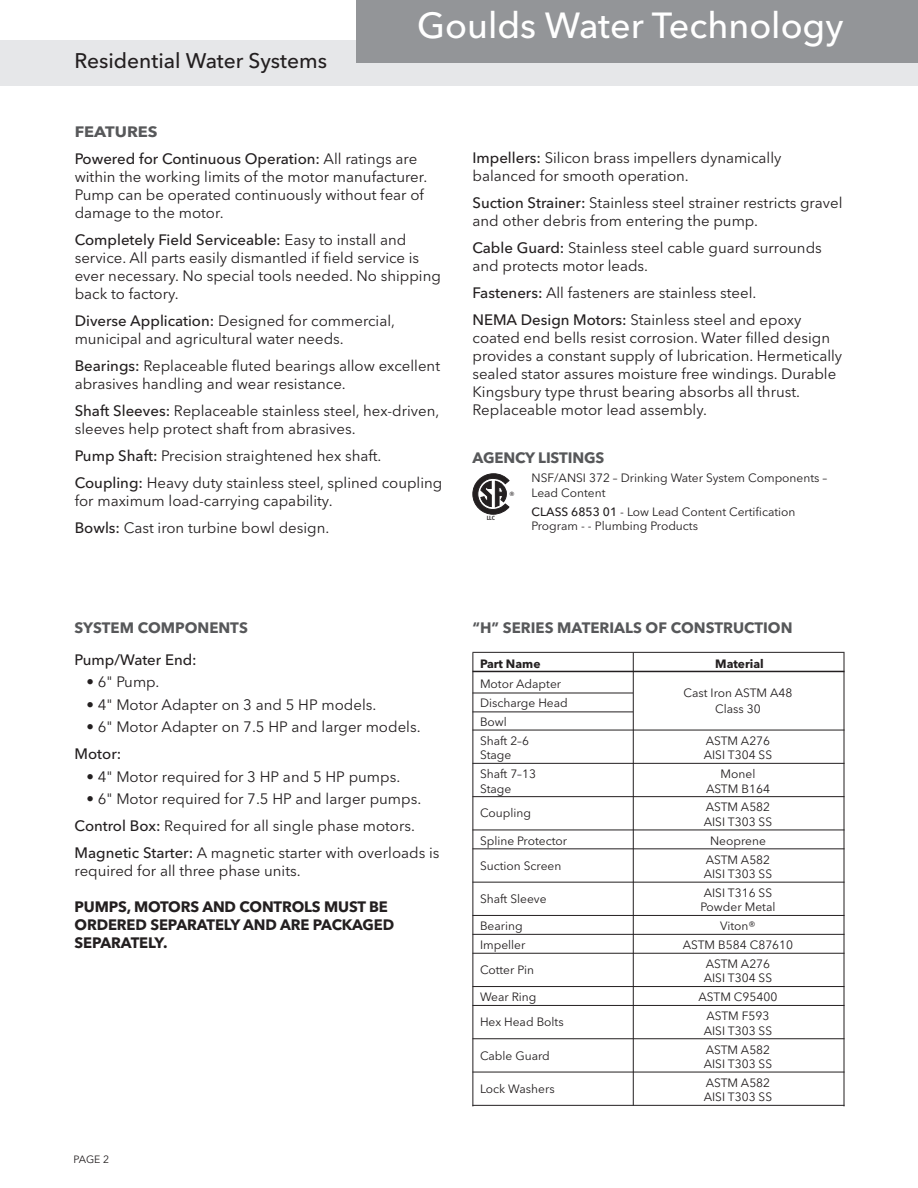
<style>
.page{position:relative;width:918px;height:1188px;background:#fff}
.page>*{position:absolute;margin:0;border:0;box-sizing:border-box;transform-origin:0 0}
.t1{font:500 36px "Avenir Next LT Pro";color:#fff}
.t2{font:500 21px "Avenir Next LT Pro";color:#231f20}
.t3{font:15px/18px "Avenir Next LT Pro";color:#231f20}
.t4{font:500 15px/27px "Avenir Next LT Pro";color:#231f20}
.t5{font:700 15px/18px "Avenir Next LT Pro";letter-spacing:-.01em;color:#231f20}
.t6{font:700 15px "Avenir Next LT Pro";color:#57585a}
.t7{font:12px/14.4px "Avenir Next LT Pro";color:#231f20}
.t8{font:700 12px "Avenir Next LT Pro";color:#231f20}
.t9{font:10.5px "Avenir Next LT Pro";color:#231f20}
.t10{font:6px "Humanist 777 BT Bold Condensed B";color:#231f20}
.s1{font-weight:700;color:#57585a}
.s2{font-weight:400}
.s3{font-weight:500}
</style>
<div class="page">
<div style="left:0;top:40px;width:918px;height:46px;background:#e6e7e9"></div>
<div style="left:356px;top:0;width:562px;height:63px;background:#939598"></div>
<hr style="left:844px;top:653px;width:1px;height:453px;background:#231f20">
<hr style="left:633px;top:653px;width:1px;height:453px;background:#231f20">
<hr style="left:472px;top:653px;width:1px;height:453px;background:#231f20">
<hr style="left:472px;top:652px;width:372px;height:1px;background:#231f20">
<hr style="left:472px;top:671px;width:372px;height:1px;background:#231f20">
<hr style="left:472px;top:693px;width:161px;height:1px;background:#231f20">
<hr style="left:472px;top:712px;width:161px;height:1px;background:#231f20">
<hr style="left:472px;top:730px;width:372px;height:1px;background:#231f20">
<hr style="left:472px;top:763px;width:372px;height:1px;background:#231f20">
<hr style="left:472px;top:796px;width:372px;height:1px;background:#231f20">
<hr style="left:472px;top:830px;width:372px;height:1px;background:#231f20">
<hr style="left:472px;top:848px;width:372px;height:1px;background:#231f20">
<hr style="left:472px;top:882px;width:372px;height:1px;background:#231f20">
<hr style="left:472px;top:915px;width:372px;height:1px;background:#231f20">
<hr style="left:472px;top:934px;width:372px;height:1px;background:#231f20">
<hr style="left:472px;top:953px;width:372px;height:1px;background:#231f20">
<hr style="left:472px;top:986px;width:372px;height:1px;background:#231f20">
<hr style="left:472px;top:1005px;width:372px;height:1px;background:#231f20">
<hr style="left:472px;top:1038px;width:372px;height:1px;background:#231f20">
<hr style="left:472px;top:1072px;width:372px;height:1px;background:#231f20">
<hr style="left:472px;top:1105px;width:372px;height:1px;background:#231f20">
<svg style="left:473px;top:474px;width:36px;height:40px"></svg>
<h2 class="t2" style="left:74px;top:48px;width:254px">Residential Water Systems</h2>
<h1 class="t1" style="left:417px;top:3px;width:428px">Goulds Water Technology</h1>
<p class="t4" style="left:75px;top:119px;width:344px"><span class="s1">FEATURES<br></span>Powered for Continuous Operation: <span class="s2">All ratings are</span></p>
<p class="t3" style="left:75px;top:168px;width:354px">within the working limits of the motor manufacturer.<br>Pump can be operated continuously without fear of damage to the motor.</p>
<p class="t3" style="left:75px;top:231px;width:368px"><span class="s3">Completely Field Serviceable:</span> Easy to install and service. All parts easily dismantled if field service is ever necessary. No special tools needed. No shipping back to factory.</p>
<p class="t3" style="left:75px;top:312px;width:322px"><span class="s3">Diverse Application:</span> Designed for commercial, municipal and agricultural water needs.</p>
<p class="t3" style="left:75px;top:357px;width:367px"><span class="s3">Bearings:</span> Replaceable fluted bearings allow excellent abrasives handling and wear resistance.</p>
<p class="t3" style="left:75px;top:402px;width:366px"><span class="s3">Shaft Sleeves:</span> Replaceable stainless steel, hex-driven, sleeves help protect shaft from abrasives.</p>
<p class="t3" style="left:75px;top:443px;width:369px;line-height:27px"><span class="s3">Pump Shaft:</span> Precision straightened hex shaft.<br><span class="s3">Coupling:</span> Heavy duty stainless steel, splined coupling</p>
<p class="t3" style="left:75px;top:488px;width:259px;line-height:27px">for maximum load-carrying capability.<br><span class="s3">Bowls:</span> Cast iron turbine bowl design.</p>
<p class="t3" style="left:472px;top:149px;width:310px"><span class="s3">Impellers:</span> Silicon brass impellers dynamically balanced for smooth operation.</p>
<p class="t3" style="left:472px;top:194px;width:372px"><span class="s3">Suction Strainer:</span> Stainless steel strainer restricts gravel and other debris from entering the pump.</p>
<p class="t3" style="left:472px;top:239px;width:351px"><span class="s3">Cable Guard:</span> Stainless steel cable guard surrounds and protects motor leads.</p>
<p class="t3" style="left:472px;top:279px;width:330px;line-height:27px"><span class="s3">Fasteners:</span> All fasteners are stainless steel.<br><span class="s3">NEMA Design Motors:</span> Stainless steel and epoxy</p>
<p class="t3" style="left:472px;top:329px;width:371px">coated end bells resist corrosion. Water filled design provides a constant supply of lubrication. Hermetically sealed stator assures moisture free windings. Durable Kingsbury type thrust bearing absorbs all thrust.<br>Replaceable motor lead assembly.</p>
<p class="t6" style="left:472px;top:448px;width:133px">AGENCY LISTINGS</p>
<p class="t7" style="left:532px;top:471px;width:297px">NSF/ANSI 372 – Drinking Water System Components –<br>Lead Content</p>
<p class="t7" style="left:532px;top:504px;width:265px"><span class="s3">CLASS 6853 01</span> - Low Lead Content Certification<br>Program - - Plumbing Products</p>
<p class="t10" style="left:510px;top:490px;width:6px">®</p>
<p class="t10" style="left:487px;top:514px;width:10px">LLC</p>
<p class="t6" style="left:75px;top:619px;width:175px">SYSTEM COMPONENTS</p>
<p class="t4" style="left:75px;top:646px;width:124px">Pump/Water End:</p>
<p class="t3" style="left:87px;top:673px;width:74px">• 6" Pump.</p>
<p class="t3" style="left:87px;top:696px;width:291px">• 4" Motor Adapter on 3 and 5 HP models.</p>
<p class="t3" style="left:87px;top:718px;width:336px">• 6" Motor Adapter on 7.5 HP and larger models.</p>
<p class="t4" style="left:75px;top:740px;width:48px">Motor:</p>
<p class="t3" style="left:87px;top:768px;width:315px">• 4" Motor required for 3 HP and 5 HP pumps.</p>
<p class="t3" style="left:75px;top:786px;width:367px;line-height:27px;text-indent:12px">• 6" Motor required for 7.5 HP and larger pumps.<br><span class="s3">Control Box:</span> Required for all single phase motors.<br><span class="s3">Magnetic Starter:</span> A magnetic starter with overloads is</p>
<p class="t3" style="left:75px;top:862px;width:228px">required for all three phase units.</p>
<p class="t5" style="left:75px;top:898px;width:321px">PUMPS, MOTORS AND CONTROLS MUST BE<br>ORDERED SEPARATELY AND ARE PACKAGED<br>SEPARATELY.</p>
<p class="t9" style="left:74px;top:1153px;width:37px">PAGE 2</p>
<p class="t6" style="left:472px;top:619px;width:322px">“H” SERIES MATERIALS OF CONSTRUCTION</p>
<p class="t8" style="left:480px;top:656px;width:62px">Part Name</p>
<p class="t8" style="left:715px;top:656px;width:50px">Material</p>
<p class="t7" style="left:480px;top:677px;width:83px">Motor Adapter</p>
<p class="t7" style="left:684px;top:686px;width:110px">Cast Iron ASTM A48</p>
<p class="t7" style="left:480px;top:696px;width:89px">Discharge Head</p>
<p class="t7" style="left:715px;top:702px;width:47px">Class 30</p>
<p class="t7" style="left:480px;top:712px;width:51px;line-height:18.9px">Bowl<br>Shaft 2–6</p>
<p class="t7" style="left:706px;top:733px;width:66px">ASTM A276</p>
<p class="t7" style="left:480px;top:748px;width:33px">Stage</p>
<p class="t7" style="left:704px;top:748px;width:70px">AISI T304 SS</p>
<p class="t7" style="left:480px;top:767px;width:58px">Shaft 7–13</p>
<p class="t7" style="left:721px;top:767px;width:36px">Monel</p>
<p class="t7" style="left:480px;top:781px;width:33px">Stage</p>
<p class="t7" style="left:706px;top:781px;width:65px">ASTM B164</p>
<p class="t7" style="left:480px;top:806px;width:52px">Coupling</p>
<p class="t7" style="left:704px;top:800px;width:70px">ASTM A582<br>AISI T303 SS</p>
<p class="t7" style="left:480px;top:833px;width:89px">Spline Protector</p>
<p class="t7" style="left:710px;top:833px;width:57px">Neoprene</p>
<p class="t7" style="left:480px;top:858px;width:83px">Suction Screen</p>
<p class="t7" style="left:704px;top:852px;width:70px">ASTM A582<br>AISI T303 SS</p>
<p class="t7" style="left:480px;top:892px;width:68px">Shaft Sleeve</p>
<p class="t7" style="left:701px;top:886px;width:76px">AISI T316 SS<br>Powder Metal</p>
<p class="t7" style="left:480px;top:919px;width:44px">Bearing</p>
<p class="t7" style="left:720px;top:919px;width:37px">Viton®</p>
<p class="t7" style="left:480px;top:938px;width:47px">Impeller</p>
<p class="t7" style="left:683px;top:938px;width:112px">ASTM B584 C87610</p>
<p class="t7" style="left:480px;top:963px;width:56px">Cotter Pin</p>
<p class="t7" style="left:704px;top:957px;width:70px">ASTM A276<br>AISI T304 SS</p>
<p class="t7" style="left:480px;top:990px;width:58px">Wear Ring</p>
<p class="t7" style="left:699px;top:990px;width:80px">ASTM C95400</p>
<p class="t7" style="left:480px;top:1015px;width:85px">Hex Head Bolts</p>
<p class="t7" style="left:704px;top:1009px;width:70px">ASTM F593<br>AISI T303 SS</p>
<p class="t7" style="left:480px;top:1048px;width:71px">Cable Guard</p>
<p class="t7" style="left:704px;top:1042px;width:70px">ASTM A582<br>AISI T303 SS</p>
<p class="t7" style="left:480px;top:1081px;width:76px">Lock Washers</p>
<p class="t7" style="left:704px;top:1075px;width:70px">ASTM A582<br>AISI T303 SS</p>
</div>
